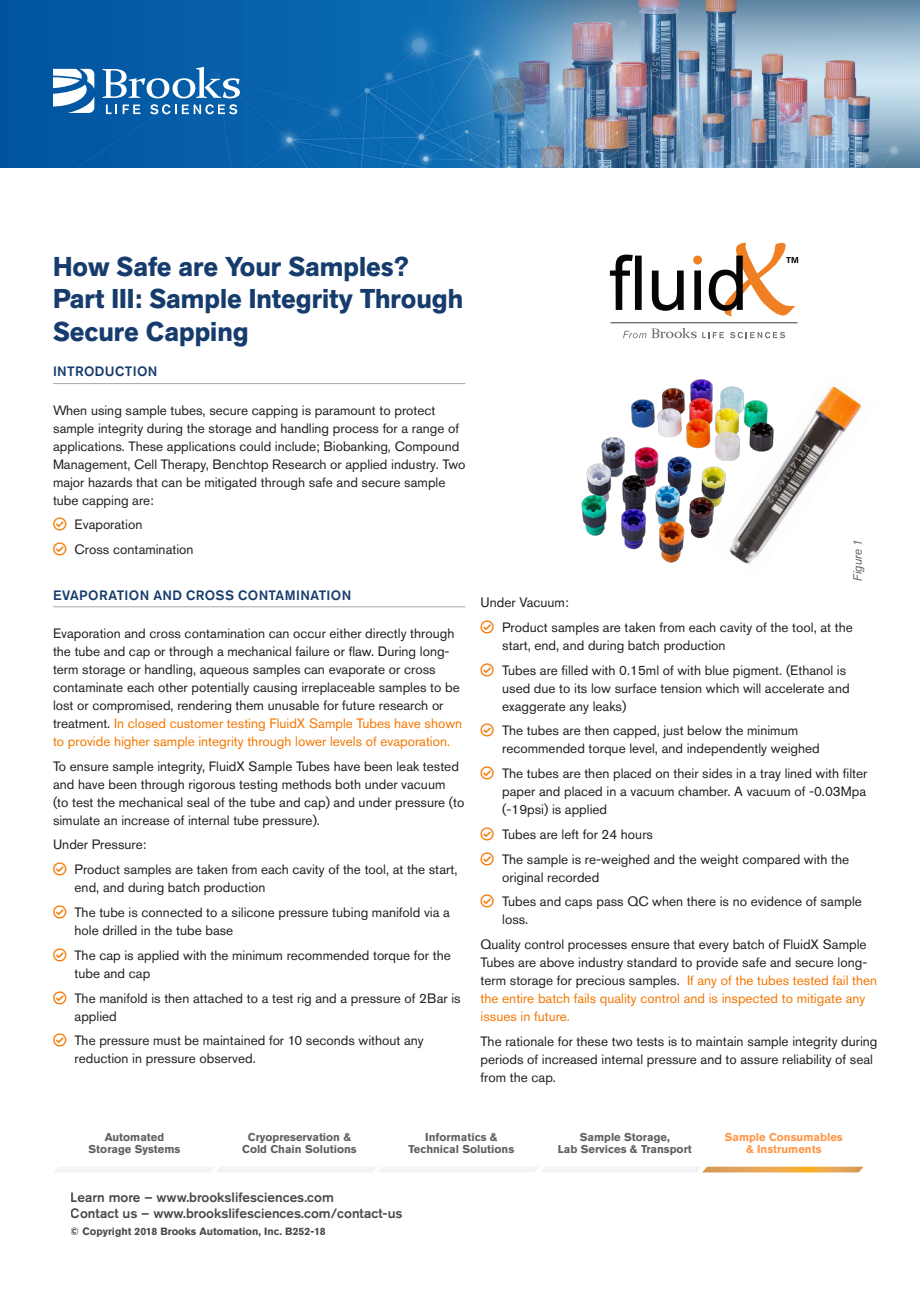
<style>
.page{position:relative;width:920px;height:1290px;background:#fff}
.page>*{position:absolute;margin:0;border:0;box-sizing:border-box;transform-origin:0 0}
.t1{font:700 27px/32.4px "Akzid Grtsk Next";color:#163c6d}
.checkmark_Bullet_Poi{font:13.5px/18px "Akzidenz Grotesk Std";color:#231f20}
.t2{font:500 13.5px/16.2px "Akzidenz Grotesk Std";color:#494a4b}
.Benefits___Specs_-_H{font:500 13.5px "Akzidenz Grotesk Std";letter-spacing:.03em;color:#163c6d}
.checkmark_Bullet_Poi-2{font:italic 12px "Akzid Grtsk Next";color:#5f5f62}
.t3{font:700 11.25px/12px "Akzidenz Grotesk Std";color:#5f5f62;text-align:center}
.t4{font:700 11.25px "Akzidenz Grotesk Std";color:#ff9647}
.t5{font:700 10.5px "Akzidenz Grotesk Std";color:#494a4b}
.s1{color:#f47600}
</style>
<div class="page">
<img style="left:0;top:0;width:920px;height:168px">
<svg style="left:55px;top:1167px;width:808px;height:5px"></svg>
<svg style="left:102px;top:67px;width:138px;height:31px"></svg>
<svg style="left:53px;top:69px;width:41px;height:44px"></svg>
<svg style="left:106px;top:105px;width:11px;height:9px"></svg>
<svg style="left:123px;top:105px;width:17px;height:9px"></svg>
<svg style="left:150px;top:104px;width:26px;height:10px"></svg>
<svg style="left:182px;top:104px;width:55px;height:10px"></svg>
<div style="left:693px;top:256px;width:9px;height:8px;background:#ef7f22;border-radius:50%"></div>
<svg style="left:610px;top:255px;width:23px;height:55px"></svg>
<div style="left:635px;top:256px;width:7px;height:54px;background:#050504"></div>
<svg style="left:652px;top:271px;width:32px;height:40px"></svg>
<svg style="left:694px;top:270px;width:7px;height:40px"></svg>
<svg style="left:708px;top:243px;width:90px;height:74px"></svg>
<svg style="left:730px;top:332px;width:55px;height:6px"></svg>
<svg style="left:623px;top:328px;width:101px;height:10px"></svg>
<hr style="left:611px;top:322px;width:186px;height:1px;background:#6d6e71">
<hr style="left:53px;top:383px;width:412px;height:1px;background:#a8a9ad">
<hr style="left:53px;top:606px;width:412px;height:1px;background:#a8a9ad">
<img style="left:728px;top:386px;width:134px;height:178px">
<img style="left:631px;top:379px;width:143px;height:81px">
<img style="left:581px;top:437px;width:147px;height:126px">
<p class="t1" style="left:53px;top:250px;width:358px">How Safe are Your Samples?</p>
<p class="t1" style="left:53px;top:283px;width:412px">Part III: Sample Integrity Through<br>Secure Capping</p>
<p class="Benefits___Specs_-_H" style="left:53px;top:363px;width:106px">INTRODUCTION</p>
<p class="checkmark_Bullet_Poi" style="left:53px;top:401px;width:414px">When using sample tubes, secure capping is paramount to protect sample integrity during the storage and handling process for a range of applications. These applications could include; Biobanking, Compound Management, Cell Therapy, Benchtop Research or applied industry. Two major hazards that can be mitigated through safe and secure sample tube capping are:</p>
<p class="checkmark_Bullet_Poi" style="left:75px;top:516px;width:69px">Evaporation</p>
<p class="checkmark_Bullet_Poi" style="left:75px;top:540px;width:120px">Cross contamination</p>
<p class="Benefits___Specs_-_H" style="left:53px;top:587px;width:300px">EVAPORATION AND CROSS CONTAMINATION</p>
<p class="checkmark_Bullet_Poi" style="left:53px;top:624px;width:411px">Evaporation and cross contamination can occur either directly through the tube and cap or through a mechanical failure or flaw. During long&shy;term storage or handling, aqueous samples can evaporate or cross contaminate each other potentially causing irreplaceable samples to be lost or compromised, rendering them unusable for future research or treatment. <span class="s1">In closed customer testing FluidX Sample Tubes have shown to provide higher sample integrity through lower levels of evaporation.</span></p>
<p class="checkmark_Bullet_Poi" style="left:53px;top:757px;width:413px">To ensure sample integrity, FluidX Sample Tubes have been leak tested and have been through rigorous testing methods both under vacuum<br>(to test the mechanical seal of the tube and cap) and under pressure (to simulate an increase of internal tube pressure).</p>
<p class="checkmark_Bullet_Poi" style="left:53px;top:836px;width:95px">Under Pressure:</p>
<p class="checkmark_Bullet_Poi" style="left:75px;top:860px;width:384px">Product samples are taken from each cavity of the tool, at the start, end, and during batch production</p>
<p class="checkmark_Bullet_Poi" style="left:75px;top:903px;width:377px">The tube is connected to a silicone pressure tubing manifold via a hole drilled in the tube base</p>
<p class="checkmark_Bullet_Poi" style="left:75px;top:946px;width:378px">The cap is applied with the minimum recommended torque for the tube and cap</p>
<p class="checkmark_Bullet_Poi" style="left:75px;top:989px;width:387px">The manifold is then attached to a test rig and a pressure of 2Bar is applied</p>
<p class="checkmark_Bullet_Poi" style="left:75px;top:1031px;width:351px">The pressure must be maintained for 10 seconds without any reduction in pressure observed.</p>
<p class="checkmark_Bullet_Poi-2" style="left:850px;top:581px;width:42px;rotate:-90deg">Figure 1</p>
<p class="checkmark_Bullet_Poi" style="left:481px;top:593px;width:90px">Under Vacuum:</p>
<p class="checkmark_Bullet_Poi" style="left:502px;top:618px;width:352px">Product samples are taken from each cavity of the tool, at the start, end, and during batch production</p>
<p class="checkmark_Bullet_Poi" style="left:502px;top:661px;width:349px">Tubes are filled with 0.15ml of with blue pigment. (Ethanol is used due to its low surface tension which will accelerate and exaggerate any leaks)</p>
<p class="checkmark_Bullet_Poi" style="left:502px;top:721px;width:319px">The tubes are then capped, just below the minimum recommended torque level, and independently weighed</p>
<p class="checkmark_Bullet_Poi" style="left:502px;top:764px;width:367px;text-align:justify">The tubes are then placed on their sides in a tray lined with filter paper and placed in a vacuum chamber. A vacuum of -0.03Mpa (-19psi) is applied</p>
<p class="checkmark_Bullet_Poi" style="left:502px;top:825px;width:152px">Tubes are left for 24 hours</p>
<p class="checkmark_Bullet_Poi" style="left:502px;top:850px;width:349px">The sample is re-weighed and the weight compared with the original recorded</p>
<p class="checkmark_Bullet_Poi" style="left:502px;top:892px;width:361px">Tubes and caps pass QC when there is no evidence of sample loss.</p>
<p class="checkmark_Bullet_Poi" style="left:481px;top:935px;width:398px">Quality control processes ensure that every batch of FluidX Sample Tubes are above industry standard to provide safe and secure long&shy;term storage for precious samples. <span class="s1">If any of the tubes tested fail then the entire batch fails quality control and is inspected to mitigate any issues in future.</span></p>
<p class="checkmark_Bullet_Poi" style="left:481px;top:1032px;width:398px">The rationale for these two tests is to maintain sample integrity during periods of increased internal pressure and to assure reliability of seal from the cap.</p>
<p class="t3" style="left:248px;top:1131px;width:105px">Cryopreservation &amp;</p>
<p class="t3" style="left:242px;top:1143px;width:116px">Cold Chain Solutions</p>
<p class="t3" style="left:89px;top:1131px;width:93px">Automated<br>Storage Systems</p>
<p class="t3" style="left:425px;top:1131px;width:74px">Informatics &amp;</p>
<p class="t3" style="left:409px;top:1143px;width:107px">Technical Solutions</p>
<p class="t2" style="left:71px;top:1189px;width:333px">Learn more – www.brookslifesciences.com<br>Contact us – www.brookslifesciences.com/contact-us</p>
<p class="t5" style="left:71px;top:1225px;width:256px">© Copyright 2018 Brooks Automation, Inc. B252-18</p>
<p class="t3" style="left:580px;top:1131px;width:91px">Sample Storage,</p>
<p class="t3" style="left:558px;top:1143px;width:136px">Lab Services &amp; Transport</p>
<p class="t4" style="left:725px;top:1131px;width:120px">Sample Consumables</p>
<p class="t4" style="left:746px;top:1143px;width:77px">&amp; Instruments</p>
</div>
